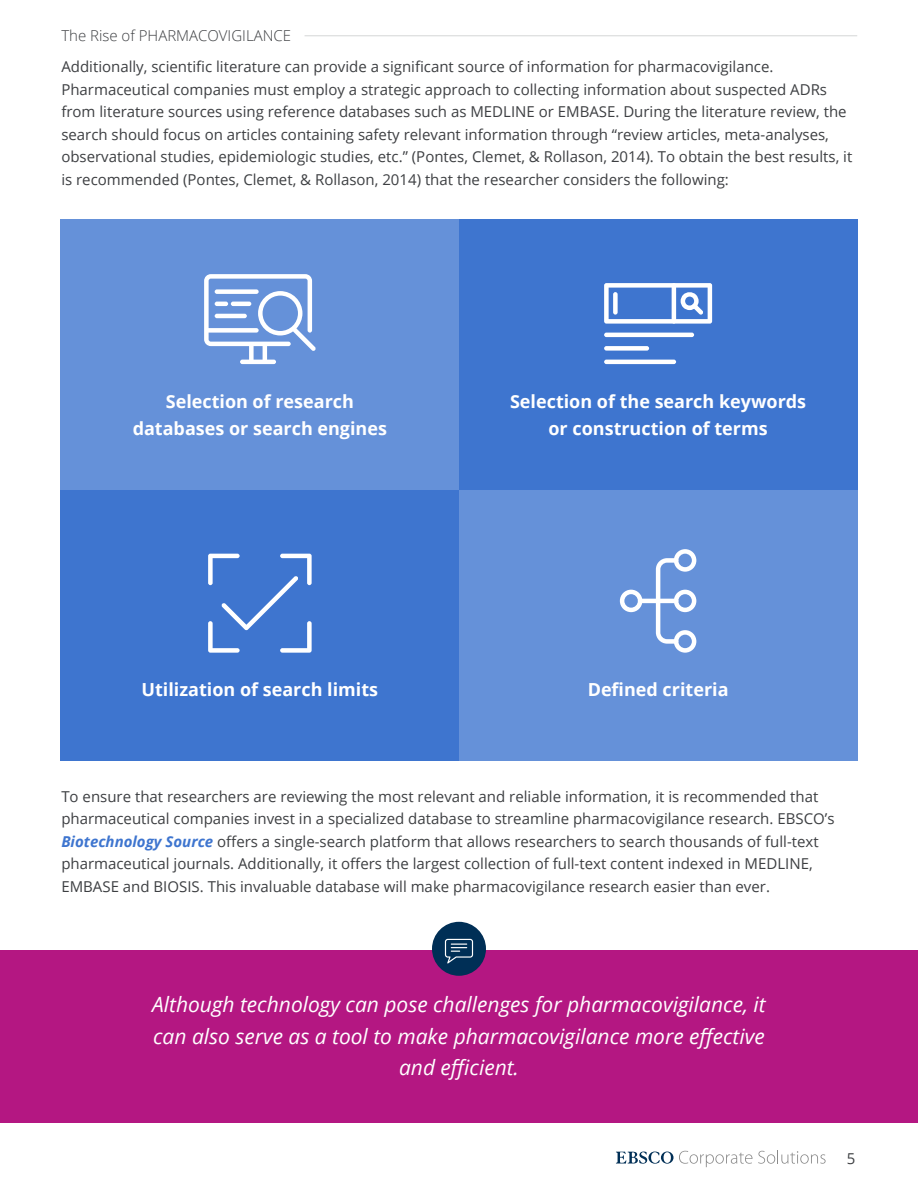
<style>
.page{position:relative;width:918px;height:1188px;background:#fff}
.page>*{position:absolute;margin:0;border:0;box-sizing:border-box;transform-origin:0 0}
.t1{font:italic 21px/31.5px "Open Sans";color:#fff;text-align:center}
.t2{font:700 18px/27px "Open Sans";color:#fff;text-align:center}
.t3{font:15px/22.5px "Open Sans";color:#3d3f42}
.t4{font:300 15px "Open Sans";color:#3d3f42}
.s1{font-weight:700;font-style:italic;color:#3e75cf}
</style>
<div class="page">
<hr style="left:305px;top:35px;width:552px;height:1px;background:#d9dadb">
<svg style="left:616px;top:1151px;width:136px;height:16px"></svg>
<svg style="left:758px;top:1150px;width:68px;height:14px"></svg>
<div style="left:61px;top:219px;width:398px;height:271px;background:#6591d9"></div>
<div style="left:459px;top:219px;width:398px;height:271px;background:#3e75cf"></div>
<div style="left:61px;top:490px;width:398px;height:270px;background:#3e75cf"></div>
<div style="left:459px;top:490px;width:398px;height:270px;background:#6591d9"></div>
<div style="left:0;top:951px;width:918px;height:172px;background:#b41782"></div>
<div style="left:432px;top:922px;width:54px;height:54px;background:#002f56;border-radius:50%"></div>
<svg style="left:445px;top:939px;width:28px;height:24px"></svg>
<svg style="left:204px;top:274px;width:112px;height:90px"></svg>
<svg style="left:604px;top:283px;width:108px;height:41px"></svg>
<div style="left:613px;top:292px;width:5px;height:23px;background:#fff;border-radius:2px"></div>
<hr style="left:604px;top:333px;width:90px;height:4px;background:#fff;border-radius:2px">
<div style="left:604px;top:346px;width:45px;height:5px;background:#fff;border-radius:2px"></div>
<hr style="left:604px;top:360px;width:72px;height:4px;background:#fff;border-radius:2px">
<svg style="left:208px;top:554px;width:104px;height:99px"></svg>
<svg style="left:620px;top:590px;width:22px;height:22px"></svg>
<hr style="left:638px;top:599px;width:40px;height:4px;background:#fff;border-radius:2px">
<svg style="left:656px;top:549px;width:40px;height:104px"></svg>
<p class="t4" style="left:61px;top:26px;width:231px">The Rise of PHARMACOVIGILANCE</p>
<p class="t3" style="left:61px;top:55px;width:792px">Additionally, scientific literature can provide a significant source of information for pharmacovigilance.<br>Pharmaceutical companies must employ a strategic approach to collecting information about suspected ADRs from literature sources using reference databases such as MEDLINE or EMBASE. During the literature review, the search should focus on articles containing safety relevant information through “review articles, meta-analyses, observational studies, epidemiologic studies, etc.” (Pontes, Clemet, &amp; Rollason, 2014). To obtain the best results, it is recommended (Pontes, Clemet, &amp; Rollason, 2014) that the researcher considers the following:</p>
<p class="t2" style="left:133px;top:387px;width:256px">Selection of research databases or search engines</p>
<p class="t2" style="left:142px;top:676px;width:238px">Utilization of search limits</p>
<p class="t2" style="left:510px;top:387px;width:298px">Selection of the search keywords or construction of terms</p>
<p class="t2" style="left:588px;top:676px;width:142px">Defined criteria</p>
<p class="t3" style="left:61px;top:785px;width:775px">To ensure that researchers are reviewing the most relevant and reliable information, it is recommended that pharmaceutical companies invest in a specialized database to streamline pharmacovigilance research. EBSCO’s <span class="s1">Biotechnology Source</span> offers a single-search platform that allows researchers to search thousands of full-text pharmaceutical journals. Additionally, it offers the largest collection of full-text content indexed in MEDLINE, EMBASE and BIOSIS. This invaluable database will make pharmacovigilance research easier than ever.</p>
<h1 class="t1" style="left:152px;top:988px;width:615px">Although technology can pose challenges for pharmacovigilance, it can also serve as a tool to make pharmacovigilance more effective and efficient.</h1>
<p class="t3" style="left:847px;top:1147px;width:10px">5</p>
</div>
